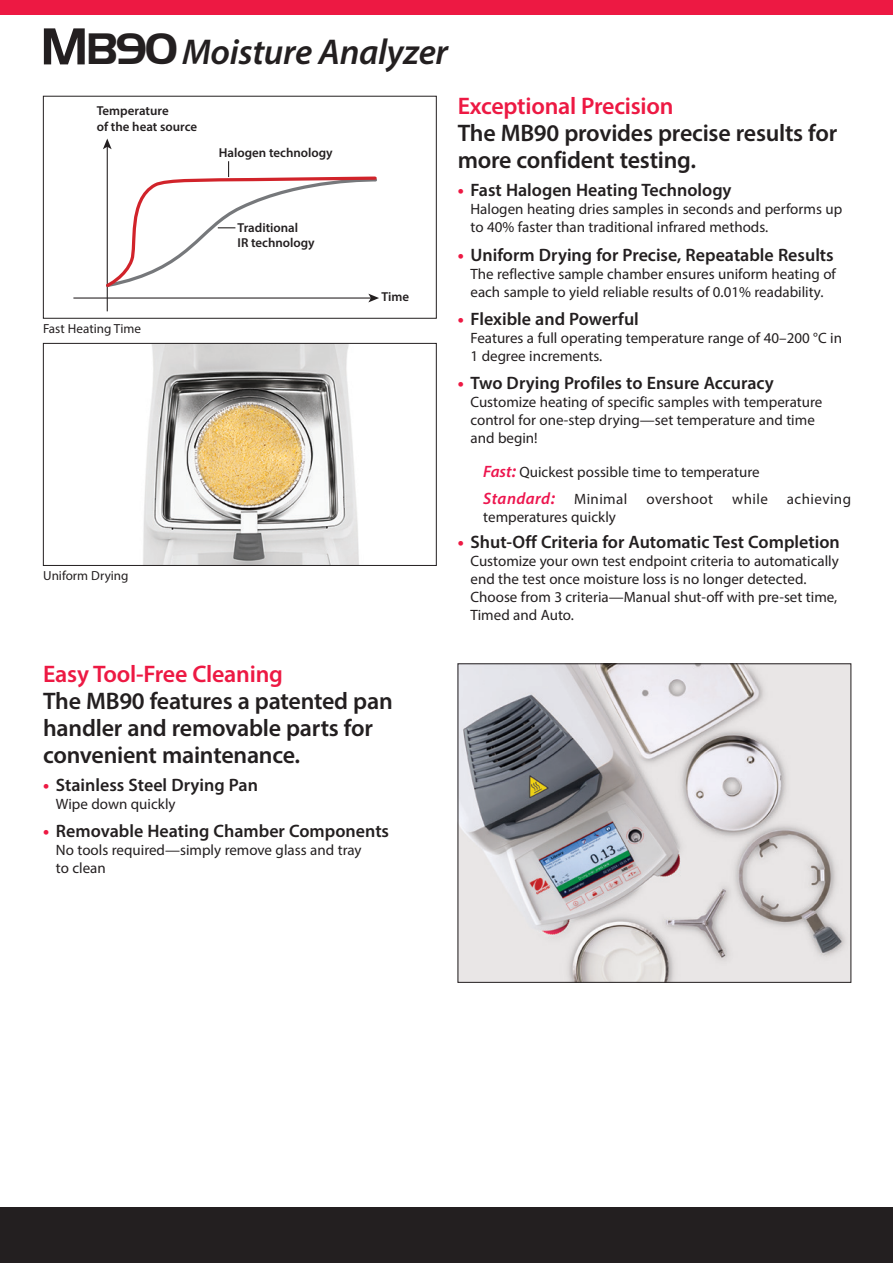
<style>
.page{position:relative;width:893px;height:1263px;background:#fff}
.page>*{position:absolute;margin:0;border:0;box-sizing:border-box;transform-origin:0 0}
.Back_Product_Name{font:italic 600 36px "Myriad Pro";letter-spacing:-.01em;color:#231f20}
.Interior_Paragraph_H{font:600 24px/27px "Myriad Pro";letter-spacing:-.01em;color:#231f20}
.Interior_Paragraph_H-2{font:600 24px "Myriad Pro";letter-spacing:-.01em;color:#ed1943}
.t1{font:600 18px "Myriad Pro";color:#231f20}
.Sub-Bullet{font:italic 600 16.5px "Myriad Pro";letter-spacing:.025em;color:#ed154e}
.Sub-Bullet-2{font:15px/18px "Myriad Pro";color:#231f20}
.Sub-Bullet-3{font:15px "Myriad Pro";letter-spacing:.03em;color:#231f20}
.t2{font:13.2px "Myriad Pro";color:#231f20}
.t3{font:600 12.9px/15.6px "Myriad Pro";color:#231f20}
.s1{font-family:"Handel Got D";font-weight:700;font-style:normal;font-size:54px}
.s2{font-family:"Handel Got D";font-weight:700;font-style:normal;font-size:45.9px}
.s3{font-weight:700;color:#ed1943}
.s4{font-weight:600;font-style:italic;font-size:16.5px;color:#ed154e}
.s5{font-weight:600;font-style:italic;font-size:18px;color:#ed154e}
.s6{font-size:18px}
</style>
<div class="page">
<div style="left:0;top:0;width:893px;height:15px;background:#ed1943"></div>
<div style="left:0;top:1208px;width:893px;height:55px;background:#231f20"></div>
<hr style="left:73px;top:297px;width:298px;height:2px;background:#231f20">
<hr style="left:107px;top:146px;width:1px;height:165px;background:#231f20">
<svg style="left:103px;top:139px;width:9px;height:10px"></svg>
<svg style="left:104px;top:161px;width:275px;height:141px"></svg>
<img style="left:143px;top:345px;width:216px;height:219px">
<div style="left:43px;top:343px;width:393px;height:223px;border:1px solid #231f20"></div>
<img style="left:460px;top:666px;width:389px;height:314px">
<p class="Back_Product_Name" style="left:40px;top:29px;width:409px"><span class="s1">M</span><span class="s2">B90</span> Moisture Analyzer</p>
<p class="t3" style="left:97px;top:103px;width:102px">Temperature<br>of the heat source</p>
<p class="t3" style="left:219px;top:144px;width:115px">Halogen technology</p>
<p class="t3" style="left:238px;top:219px;width:79px">Traditional<br>IR technology</p>
<p class="t2" style="left:43px;top:320px;width:99px">Fast Heating Time</p>
<p class="t3" style="left:382px;top:288px;width:29px">Time</p>
<p class="t2" style="left:43px;top:567px;width:87px">Uniform Drying</p>
<p class="Interior_Paragraph_H-2" style="left:458px;top:91px;width:217px">Exceptional Precision</p>
<p class="Interior_Paragraph_H" style="left:458px;top:119px;width:381px">The MB90 provides precise results for more confident testing.</p>
<p class="t1" style="left:458px;top:179px;width:275px"><span class="s3">•</span> Fast Halogen Heating Technology</p>
<p class="Sub-Bullet-2" style="left:470px;top:200px;width:373px">Halogen heating dries samples in seconds and performs up to 40% faster than traditional infrared methods.</p>
<p class="t1" style="left:458px;top:243px;width:377px"><span class="s3">•</span> Uniform Drying for Precise, Repeatable Results</p>
<p class="Sub-Bullet-2" style="left:470px;top:264px;width:367px">The reflective sample chamber ensures uniform heating of each sample to yield reliable results of 0.01% readability.</p>
<p class="t1" style="left:458px;top:307px;width:183px"><span class="s3">•</span> Flexible and Powerful</p>
<p class="Sub-Bullet-2" style="left:470px;top:329px;width:373px">Features a full operating temperature range of 40–200 °C in<br>1 degree increments.</p>
<p class="t1" style="left:458px;top:372px;width:318px"><span class="s3">•</span> Two Drying Profiles to Ensure Accuracy</p>
<p class="Sub-Bullet-2" style="left:470px;top:393px;width:353px">Customize heating of specific samples with temperature control for one-step drying—set temperature and time and begin!</p>
<p class="Sub-Bullet-2" style="left:483px;top:463px;width:278px"><span class="s4">Fast</span><span class="s5">:</span> Quickest possible time to temperature</p>
<p class="Sub-Bullet" style="left:483px;top:488px;width:73px">Standard<span class="s6">:</span></p>
<p class="Sub-Bullet-3" style="left:574px;top:490px;width:55px">Minimal</p>
<p class="Sub-Bullet-3" style="left:646px;top:490px;width:68px">overshoot</p>
<p class="Sub-Bullet-2" style="left:732px;top:490px;width:37px">while</p>
<p class="Sub-Bullet-3" style="left:787px;top:490px;width:66px">achieving</p>
<p class="Sub-Bullet-2" style="left:483px;top:508px;width:134px">temperatures quickly</p>
<p class="t1" style="left:458px;top:531px;width:384px"><span class="s3">•</span> Shut-Off Criteria for Automatic Test Completion</p>
<p class="Sub-Bullet-2" style="left:470px;top:552px;width:370px">Customize your own test endpoint criteria to automatically end the test once moisture loss is no longer detected.<br>Choose from 3 criteria—Manual shut-off with pre-set time, Timed and Auto.</p>
<p class="Interior_Paragraph_H-2" style="left:43px;top:658px;width:241px">Easy Tool-Free Cleaning</p>
<p class="Interior_Paragraph_H" style="left:43px;top:686px;width:351px">The MB90 features a patented pan handler and removable parts for convenient maintenance.</p>
<p class="t1" style="left:43px;top:773px;width:216px"><span class="s3">•</span> Stainless Steel Drying Pan</p>
<p class="Sub-Bullet-2" style="left:56px;top:795px;width:121px">Wipe down quickly</p>
<p class="t1" style="left:43px;top:820px;width:347px"><span class="s3">•</span> Removable Heating Chamber Components</p>
<p class="Sub-Bullet-2" style="left:56px;top:841px;width:307px">No tools required—simply remove glass and tray to clean</p>
</div>
